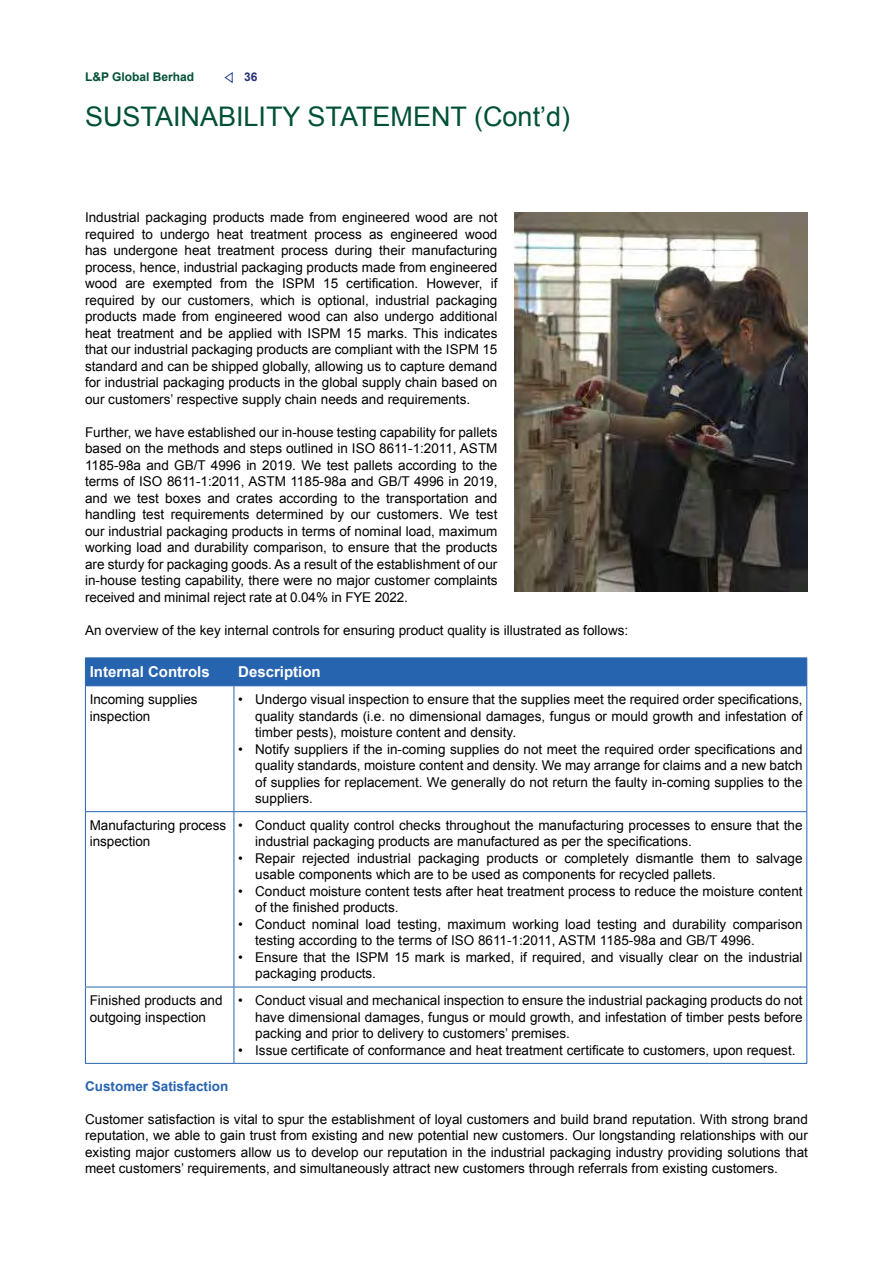
<style>
.page{position:relative;width:893px;height:1263px;background:#fff}
.page>*{position:absolute;margin:0;border:0;box-sizing:border-box;transform-origin:0 0}
.t1{font:27px "Arial";color:#005037}
.t2{font:700 15px "Arial";color:#fff}
.t3{font:13.5px/16.5px "Arial";color:#000}
.t4{font:700 13.5px "Arial";color:#2764b0}
.t5{font:700 12px "Arial";color:#005037}
.t6{font:700 12px "Arial";color:#273275}
</style>
<div class="page">
<svg style="left:225px;top:72px;width:8px;height:11px"></svg>
<hr style="left:85px;top:657px;width:149px;height:1px;background:#2764b0">
<hr style="left:234px;top:657px;width:573px;height:1px;background:#2764b0">
<div style="left:85px;top:658px;width:722px;height:27px;background:#2764b0"></div>
<hr style="left:85px;top:685px;width:149px;height:1px;background:#2764b0">
<hr style="left:85px;top:686px;width:1px;height:125px;background:#2764b0">
<hr style="left:234px;top:685px;width:573px;height:1px;background:#2764b0">
<hr style="left:234px;top:686px;width:1px;height:125px;background:#2764b0">
<hr style="left:806px;top:686px;width:1px;height:125px;background:#2764b0">
<hr style="left:85px;top:811px;width:149px;height:1px;background:#2764b0">
<hr style="left:85px;top:812px;width:1px;height:175px;background:#2764b0">
<hr style="left:234px;top:811px;width:573px;height:1px;background:#2764b0">
<hr style="left:234px;top:812px;width:1px;height:175px;background:#2764b0">
<hr style="left:806px;top:812px;width:1px;height:175px;background:#2764b0">
<hr style="left:85px;top:987px;width:149px;height:1px;background:#2764b0">
<hr style="left:85px;top:987px;width:1px;height:76px;background:#2764b0">
<hr style="left:234px;top:987px;width:573px;height:1px;background:#2764b0">
<hr style="left:234px;top:987px;width:1px;height:76px;background:#2764b0">
<hr style="left:806px;top:987px;width:1px;height:76px;background:#2764b0">
<hr style="left:85px;top:1063px;width:149px;height:1px;background:#2764b0">
<hr style="left:234px;top:1063px;width:573px;height:1px;background:#2764b0">
<img style="left:514px;top:213px;width:294px;height:378px">
<p class="t5" style="left:85px;top:69px;width:111px">L&amp;P Global Berhad</p>
<p class="t6" style="left:244px;top:69px;width:15px">36</p>
<h1 class="t1" style="left:85px;top:99px;width:487px">SUSTAINABILITY STATEMENT (Cont’d)</h1>
<p class="t3" style="left:85px;top:210px;width:414px;text-align:justify">Industrial packaging products made from engineered wood are not required to undergo heat treatment process as engineered wood has undergone heat treatment process during their manufacturing process, hence, industrial packaging products made from engineered wood are exempted from the ISPM 15 certification. However, if required by our customers, which is optional, industrial packaging products made from engineered wood can also undergo additional heat treatment and be applied with ISPM 15 marks. This indicates that our industrial packaging products are compliant with the ISPM 15 standard and can be shipped globally, allowing us to capture demand for industrial packaging products in the global supply chain based on our customers’ respective supply chain needs and requirements.</p>
<p class="t3" style="left:85px;top:424px;width:414px;text-align:justify">Further, we have established our in-house testing capability for pallets based on the methods and steps outlined in ISO 8611-1:2011, ASTM 1185-98a and GB/T 4996 in 2019. We test pallets according to the terms of ISO 8611-1:2011, ASTM 1185-98a and GB/T 4996 in 2019, and we test boxes and crates according to the transportation and handling test requirements determined by our customers. We test our industrial packaging products in terms of nominal load, maximum working load and durability comparison, to ensure that the products are sturdy for packaging goods. As a result of the establishment of our in-house testing capability, there were no major customer complaints received and minimal reject rate at 0.04% in FYE 2022.</p>
<p class="t3" style="left:85px;top:622px;width:545px">An overview of the key internal controls for ensuring product quality is illustrated as follows:</p>
<p class="t2" style="left:90px;top:662px;width:122px">Internal Controls</p>
<p class="t2" style="left:238px;top:662px;width:84px">Description</p>
<p class="t3" style="left:90px;top:691px;width:110px">Incoming supplies inspection</p>
<p class="t3" style="left:255px;top:691px;width:549px;text-align:justify;text-indent:-17px">• Undergo visual inspection to ensure that the supplies meet the required order specifications, quality standards (i.e. no dimensional damages, fungus or mould growth and infestation of timber pests), moisture content and density.</p>
<p class="t3" style="left:255px;top:741px;width:549px;text-align:justify;text-indent:-17px">• Notify suppliers if the in-coming supplies do not meet the required order specifications and quality standards, moisture content and density. We may arrange for claims and a new batch of supplies for replacement. We generally do not return the faulty in-coming supplies to the suppliers.</p>
<p class="t3" style="left:90px;top:817px;width:138px">Manufacturing process inspection</p>
<p class="t3" style="left:255px;top:817px;width:549px;text-indent:-17px">• Conduct quality control checks throughout the manufacturing processes to ensure that the industrial packaging products are manufactured as per the specifications.</p>
<p class="t3" style="left:255px;top:850px;width:549px;text-indent:-17px">• Repair rejected industrial packaging products or completely dismantle them to salvage usable components which are to be used as components for recycled pallets.</p>
<p class="t3" style="left:255px;top:883px;width:549px;text-indent:-17px">• Conduct moisture content tests after heat treatment process to reduce the moisture content of the finished products.</p>
<p class="t3" style="left:255px;top:916px;width:549px;text-indent:-17px">• Conduct nominal load testing, maximum working load testing and durability comparison testing according to the terms of ISO 8611-1:2011, ASTM 1185-98a and GB/T 4996.</p>
<p class="t3" style="left:255px;top:949px;width:549px;text-indent:-17px">• Ensure that the ISPM 15 mark is marked, if required, and visually clear on the industrial packaging products.</p>
<p class="t3" style="left:90px;top:992px;width:134px">Finished products and outgoing inspection</p>
<p class="t3" style="left:255px;top:992px;width:549px;text-align:justify;text-indent:-17px">• Conduct visual and mechanical inspection to ensure the industrial packaging products do not have dimensional damages, fungus or mould growth, and infestation of timber pests before packing and prior to delivery to customers’ premises.</p>
<p class="t3" style="left:238px;top:1042px;width:559px">• Issue certificate of conformance and heat treatment certificate to customers, upon request.</p>
<p class="t4" style="left:85px;top:1077px;width:145px">Customer Satisfaction</p>
<p class="t3" style="left:85px;top:1111px;width:724px;text-align:justify">Customer satisfaction is vital to spur the establishment of loyal customers and build brand reputation. With strong brand reputation, we able to gain trust from existing and new potential new customers. Our longstanding relationships with our existing major customers allow us to develop our reputation in the industrial packaging industry providing solutions that meet customers’ requirements, and simultaneously attract new customers through referrals from existing customers.</p>
</div>
